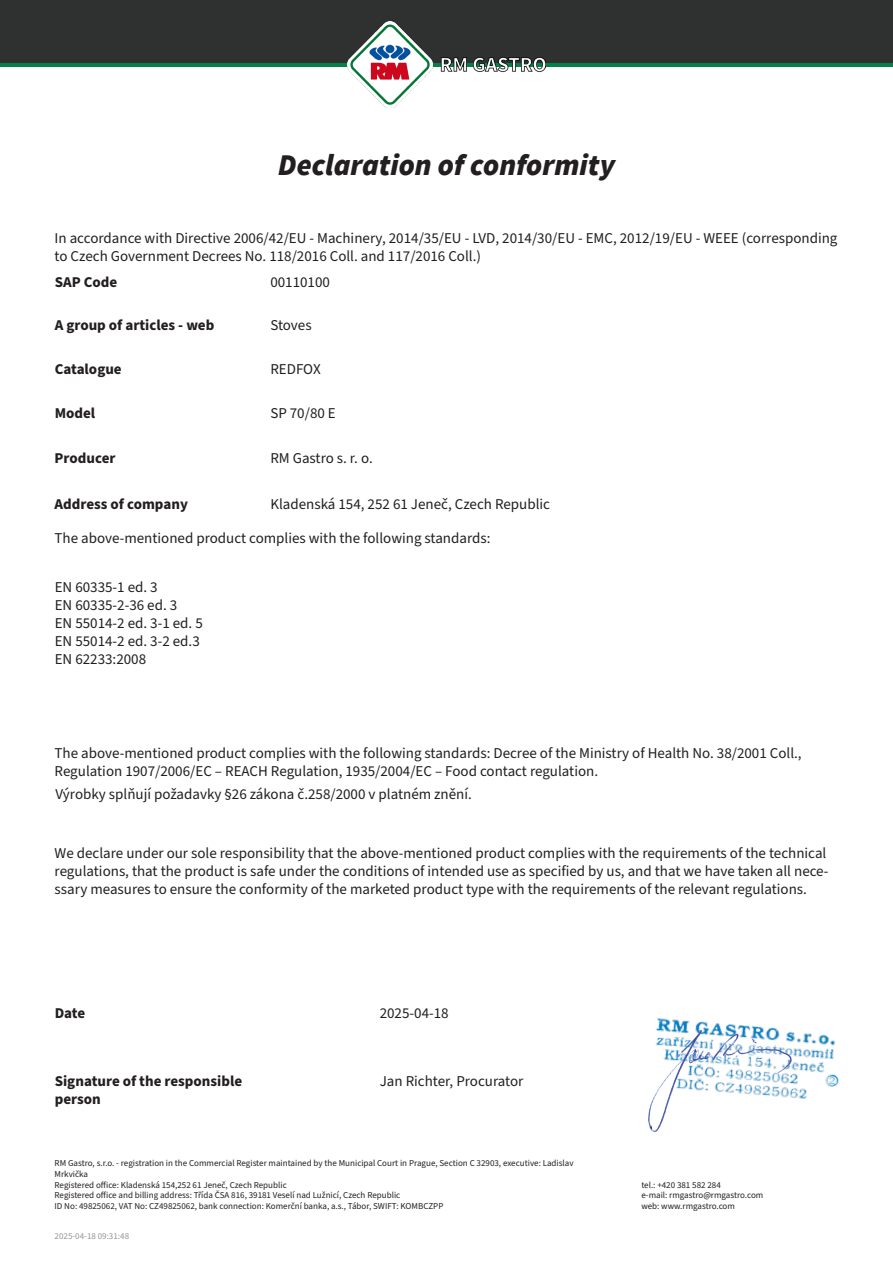
<style>
.page{position:relative;width:893px;height:1263px;background:#fff}
.page>*{position:absolute;margin:0;border:0;box-sizing:border-box;transform-origin:0 0}
.t1{font:italic 900 30px "Source Sans Pro";color:#231f20}
.t2{font:15px/18px "Source Sans Pro";color:#231f20}
.t3{font:700 15px/18px "Source Sans Pro";color:#231f20}
.t4{font:9px/10.8px "Source Sans Pro";color:#231f20}
.t5{font:9px "Source Sans Pro";color:#939598}
</style>
<div class="page">
<svg style="left:0;top:62px;width:893px;height:5px;background:#0c7142"></svg>
<div style="left:0;top:0;width:893px;height:62px;background:#2f3131"></div>
<img style="left:348px;top:22px;width:197px;height:85px">
<img style="left:657px;top:1018px;width:182px;height:81px">
<img style="left:648px;top:1026px;width:150px;height:106px">
<p class="t1" style="left:278px;top:144px;width:339px">Declaration of conformity</p>
<p class="t2" style="left:55px;top:229px;width:784px">In accordance with Directive 2006/42/EU - Machinery, 2014/35/EU - LVD, 2014/30/EU - EMC, 2012/19/EU - WEEE (corresponding to Czech Government Decrees No. 118/2016 Coll. and 117/2016 Coll.)</p>
<p class="t3" style="left:55px;top:273px;width:64px">SAP Code</p>
<p class="t2" style="left:270px;top:273px;width:61px">00110100</p>
<p class="t3" style="left:55px;top:316px;width:161px">A group of articles - web</p>
<p class="t3" style="left:55px;top:360px;width:69px">Catalogue</p>
<p class="t3" style="left:55px;top:405px;width:42px">Model</p>
<p class="t3" style="left:55px;top:450px;width:62px">Producer</p>
<p class="t3" style="left:55px;top:495px;width:135px">Address of company</p>
<p class="t2" style="left:55px;top:530px;width:437px">The above-mentioned product complies with the following standards:</p>
<p class="t2" style="left:270px;top:316px;width:43px">Stoves</p>
<p class="t2" style="left:270px;top:360px;width:52px">REDFOX</p>
<p class="t2" style="left:270px;top:405px;width:67px">SP 70/80 E</p>
<p class="t2" style="left:270px;top:450px;width:104px">RM Gastro s. r. o.</p>
<p class="t2" style="left:270px;top:495px;width:281px">Kladenská 154, 252 61 Jeneč, Czech Republic</p>
<p class="t2" style="left:55px;top:578px;width:150px">EN 60335-1 ed. 3<br>EN 60335-2-36 ed. 3<br>EN 55014-2 ed. 3-1 ed. 5<br>EN 55014-2 ed. 3-2 ed.3<br>EN 62233:2008</p>
<p class="t2" style="left:55px;top:745px;width:749px">The above-mentioned product complies with the following standards: Decree of the Ministry of Health No. 38/2001 Coll.,<br>Regulation 1907/2006/EC – REACH Regulation, 1935/2004/EC – Food contact regulation.</p>
<p class="t2" style="left:55px;top:786px;width:418px">Výrobky splňují požadavky §26 zákona č.258/2000 v platném znění.</p>
<p class="t2" style="left:55px;top:844px;width:775px">We declare under our sole responsibility that the above-mentioned product complies with the requirements of the technical regulations, that the product is safe under the conditions of intended use as specified by us, and that we have taken all nece&shy;ssary measures to ensure the conformity of the marketed product type with the requirements of the relevant regulations.</p>
<p class="t3" style="left:55px;top:1004px;width:32px">Date</p>
<p class="t2" style="left:380px;top:1004px;width:70px">2025-04-18</p>
<p class="t3" style="left:55px;top:1072px;width:189px">Signature of the responsible person</p>
<p class="t2" style="left:380px;top:1073px;width:145px">Jan Richter, Procurator</p>
<p class="t4" style="left:55px;top:1158px;width:521px">RM Gastro, s.r.o. - registration in the Commercial Register maintained by the Municipal Court in Prague, Section C 32903, executive: Ladislav Mrkvička<br>Registered office: Kladenská 154,252 61 Jeneč, Czech Republic<br>Registered office and billing address: Třída ČSA 816, 39181 Veselí nad Lužnicí, Czech Republic<br>ID No: 49825062, VAT No: CZ49825062, bank connection: Komerční banka, a.s., Tábor, SWIFT: KOMBCZPP</p>
<p class="t5" style="left:55px;top:1230px;width:76px">2025-04-18 09:31:48</p>
<p class="t4" style="left:641px;top:1179px;width:124px">tel.: +420 381 582 284<br>e-mail: rmgastro@rmgastro.com web: www.rmgastro.com</p>
</div>
